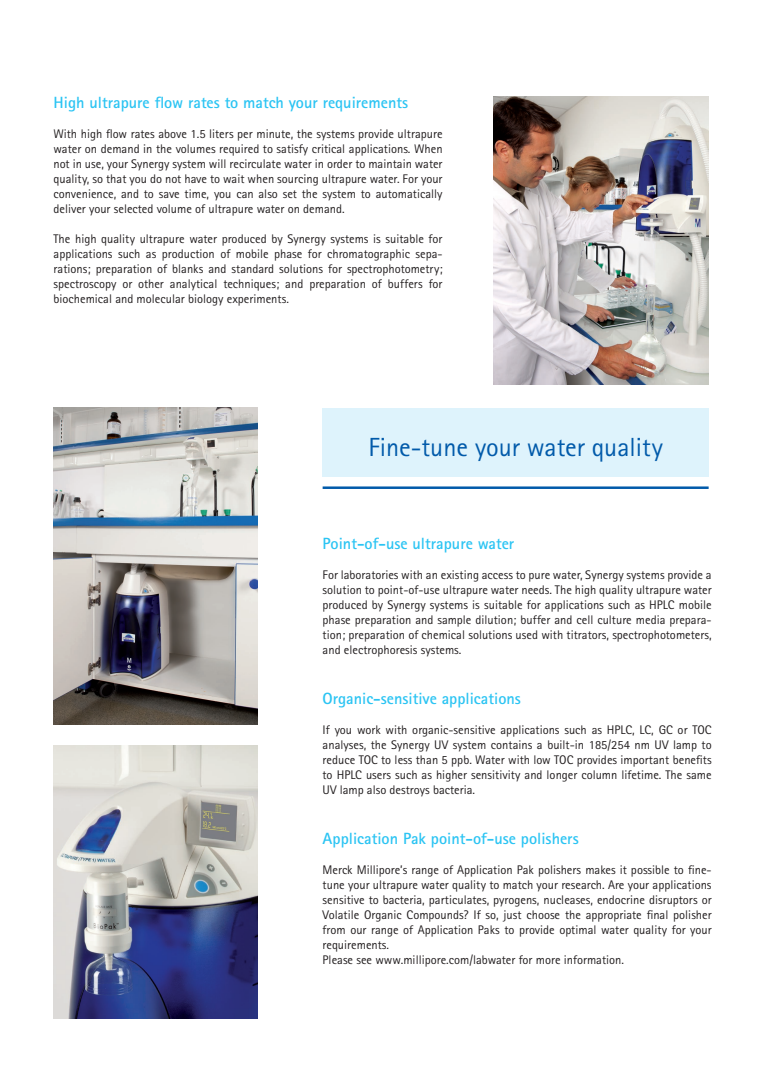
<style>
.page{position:relative;width:780px;height:1088px;background:#fff}
.page>*{position:absolute;margin:0;border:0;box-sizing:border-box;transform-origin:0 0}
.t1{font:26.25px "Merck Sans Serif Pro";color:#015aaa}
.t2{font:700 16.25px "Merck Sans Serif Pro";color:#2bc4f3}
.t3{font:12.5px/15px "Merck Sans Serif Pro";color:#231f20;text-align:justify}
</style>
<div class="page">
<img style="left:53px;top:745px;width:204px;height:273px">
<img style="left:53px;top:407px;width:204px;height:318px">
<div style="left:322px;top:407px;width:386px;height:69px;background:#def3fc"></div>
<hr style="left:322px;top:486px;width:386px;height:3px;background:#015aaa">
<img style="left:493px;top:97px;width:215px;height:287px">
<h2 class="t2" style="left:54px;top:92px;width:356px">High ultrapure flow rates to match your requirements</h2>
<p class="t3" style="left:54px;top:127px;width:390px">With high flow rates above 1.5 liters per minute, the systems provide ultrapure water on demand in the volumes required to satisfy critical applications. When not in use, your Synergy system will recirculate water in order to maintain water quality, so that you do not have to wait when sourcing ultrapure water. For your convenience, and to save time, you can also set the system to automatically deliver your selected volume of ultrapure water on demand.</p>
<p class="t3" style="left:54px;top:232px;width:390px">The high quality ultrapure water produced by Synergy systems is suitable for applications such as production of mobile phase for chromatographic sepa&shy;rations; preparation of blanks and standard solutions for spectrophotometry; spectroscopy or other analytical techniques; and preparation of buffers for biochemical and molecular biology experiments.</p>
<h1 class="t1" style="left:368px;top:432px;width:296px">Fine-tune your water quality</h1>
<h2 class="t2" style="left:322px;top:533px;width:193px">Point-of-use ultrapure water</h2>
<p class="t3" style="left:322px;top:567px;width:390px">For laboratories with an existing access to pure water, Synergy systems provide a solution to point-of-use ultrapure water needs. The high quality ultrapure water produced by Synergy systems is suitable for applications such as HPLC mobile phase preparation and sample dilution; buffer and cell culture media prepara&shy;tion; preparation of chemical solutions used with titrators, spectrophotometers, and electrophoresis systems.</p>
<h2 class="t2" style="left:322px;top:688px;width:200px">Organic-sensitive applications</h2>
<p class="t3" style="left:322px;top:722px;width:390px">If you work with organic-sensitive applications such as HPLC, LC, GC or TOC analyses, the Synergy UV system contains a built-in 185/254 nm UV lamp to reduce TOC to less than 5 ppb. Water with low TOC provides important benefits to HPLC users such as higher sensitivity and longer column lifetime. The same UV lamp also destroys bacteria.</p>
<h2 class="t2" style="left:322px;top:828px;width:258px">Application Pak point-of-use polishers</h2>
<p class="t3" style="left:322px;top:862px;width:390px;text-align:left">Merck Millipore’s range of Application Pak polishers makes it possible to fine&shy;tune your ultrapure water quality to match your research. Are your applications sensitive to bacteria, particulates, pyrogens, nucleases, endocrine disruptors or Volatile Organic Compounds? If so, just choose the appropriate final polisher from our range of Application Paks to provide optimal water quality for your requirements.<br>Please see www.millipore.com/labwater for more information.</p>
</div>
